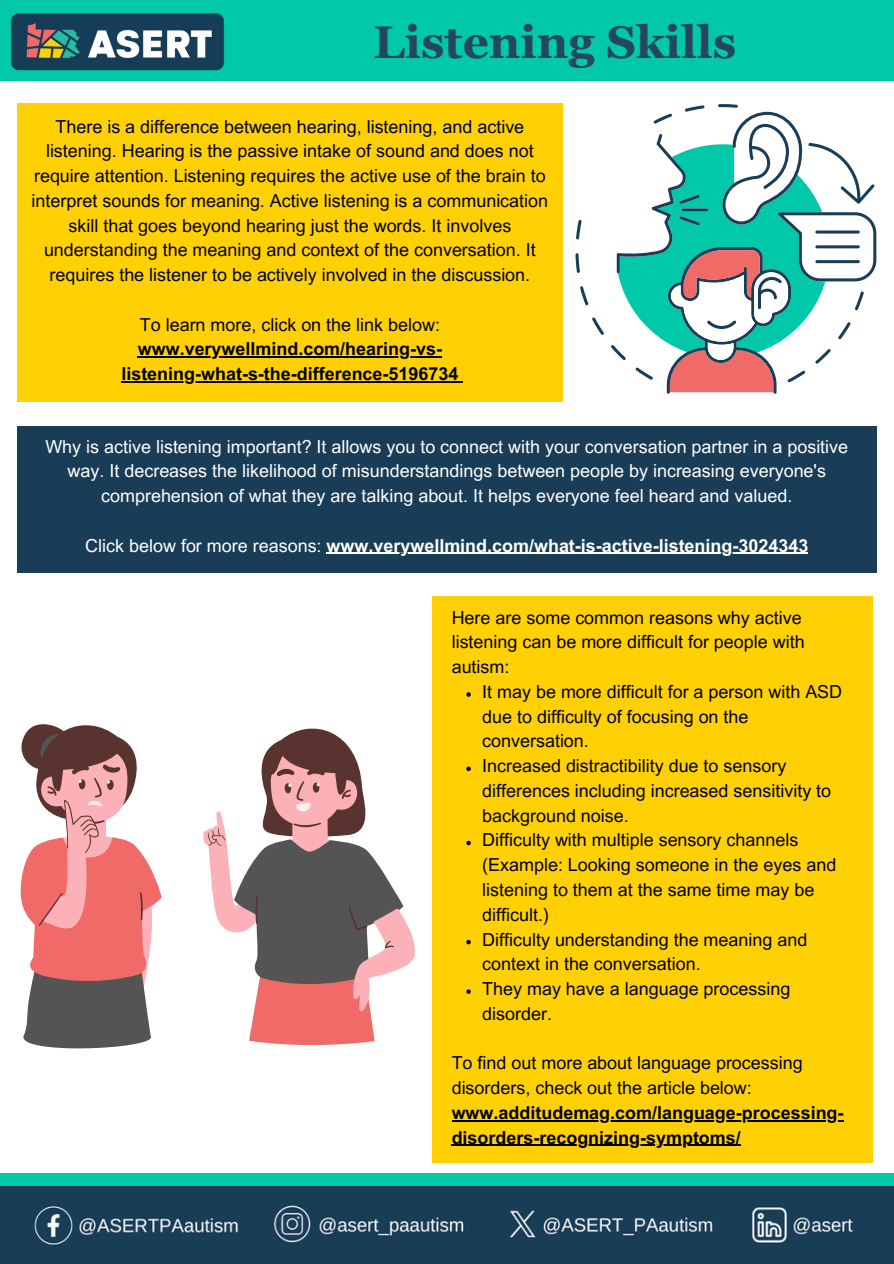
<style>
.page{position:relative;width:894px;height:1264px;background:#fff}
.page>*{position:absolute;margin:0;border:0;box-sizing:border-box;transform-origin:0 0}
.t1{font:700 45.75px "Georgia Pro";color:#234760}
.t2{font:18px/24.8px "Arial MT Pro";color:#000}
.t3{font:18px/24.8px "Arial MT Pro";color:#fff;text-align:center}
.t4{font:700 18px "Arial MT Pro";color:#000}
.t5{font:700 18px "Arial MT Pro";color:#fff}
.s1{font-weight:400}
</style>
<div class="page">
<div style="left:0;top:0;width:893px;height:81px;background:#00c8a8"></div>
<div style="left:17px;top:104px;width:545px;height:298px;background:#ffd104"></div>
<div style="left:17px;top:425px;width:859px;height:147px;background:#193d56"></div>
<div style="left:432px;top:596px;width:440px;height:566px;background:#ffd104"></div>
<div style="left:0;top:1172px;width:893px;height:14px;background:#00c8a8"></div>
<img style="left:11px;top:13px;width:213px;height:58px">
<svg style="left:575px;top:104px;width:300px;height:290px"></svg>
<img style="left:0;top:1186px;width:893px;height:77px">
<svg style="left:20px;top:724px;width:142px;height:325px"></svg>
<svg style="left:203px;top:728px;width:212px;height:317px"></svg>
<hr style="left:138px;top:356px;width:304px;height:1px;background:#000">
<hr style="left:121px;top:381px;width:337px;height:1px;background:#000">
<hr style="left:326px;top:553px;width:482px;height:1px;background:#fff">
<svg style="left:466px;top:692px;width:4px;height:4px"></svg>
<svg style="left:466px;top:766px;width:4px;height:5px"></svg>
<svg style="left:466px;top:840px;width:4px;height:5px"></svg>
<svg style="left:466px;top:939px;width:4px;height:5px"></svg>
<svg style="left:466px;top:989px;width:4px;height:4px"></svg>
<hr style="left:451px;top:1119px;width:392px;height:2px;background:#000">
<hr style="left:451px;top:1144px;width:289px;height:1px;background:#000">
<p class="t1" style="left:373px;top:16px;width:364px">Listening Skills</p>
<p class="t2" style="left:32px;top:116px;width:518px;text-align:center">There is a difference between hearing, listening, and active listening. Hearing is the passive intake of sound and does not require attention. Listening requires the active use of the brain to interpret sounds for meaning. Active listening is a communication skill that goes beyond hearing just the words. It involves understanding the meaning and context of the conversation. It requires the listener to be actively involved in the discussion.</p>
<p class="t2" style="left:140px;top:314px;width:301px">To learn more, click on the link below:</p>
<p class="t4" style="left:138px;top:342px;width:305px">www.verywellmind.com/hearing-vs-</p>
<p class="t4" style="left:121px;top:367px;width:338px">listening-what-s-the-difference-5196734</p>
<p class="t3" style="left:45px;top:436px;width:804px">Why is active listening important? It allows you to connect with your conversation partner in a positive way. It decreases the likelihood of misunderstandings between people by increasing everyone's comprehension of what they are talking about. It helps everyone feel heard and valued.</p>
<p class="t5" style="left:85px;top:538px;width:724px"><span class="s1">Click below for more reasons:</span> www.verywellmind.com/what-is-active-listening-3024343</p>
<p class="t2" style="left:451px;top:607px;width:354px">Here are some common reasons why active listening can be more difficult for people with autism:</p>
<p class="t2" style="left:482px;top:681px;width:361px">It may be more difficult for a person with ASD due to difficulty of focusing on the conversation.</p>
<p class="t2" style="left:482px;top:755px;width:350px">Increased distractibility due to sensory differences including increased sensitivity to background noise.</p>
<p class="t2" style="left:482px;top:830px;width:355px">Difficulty with multiple sensory channels (Example: Looking someone in the eyes and listening to them at the same time may be difficult.)</p>
<p class="t2" style="left:482px;top:929px;width:326px">Difficulty understanding the meaning and context in the conversation.</p>
<p class="t2" style="left:482px;top:978px;width:309px">They may have a language processing disorder.</p>
<p class="t2" style="left:451px;top:1052px;width:352px">To find out more about language processing disorders, check out the article below:</p>
<p class="t4" style="left:451px;top:1105px;width:393px">www.additudemag.com/language-processing-</p>
<p class="t4" style="left:451px;top:1130px;width:290px">disorders-recognizing-symptoms/</p>
</div>
